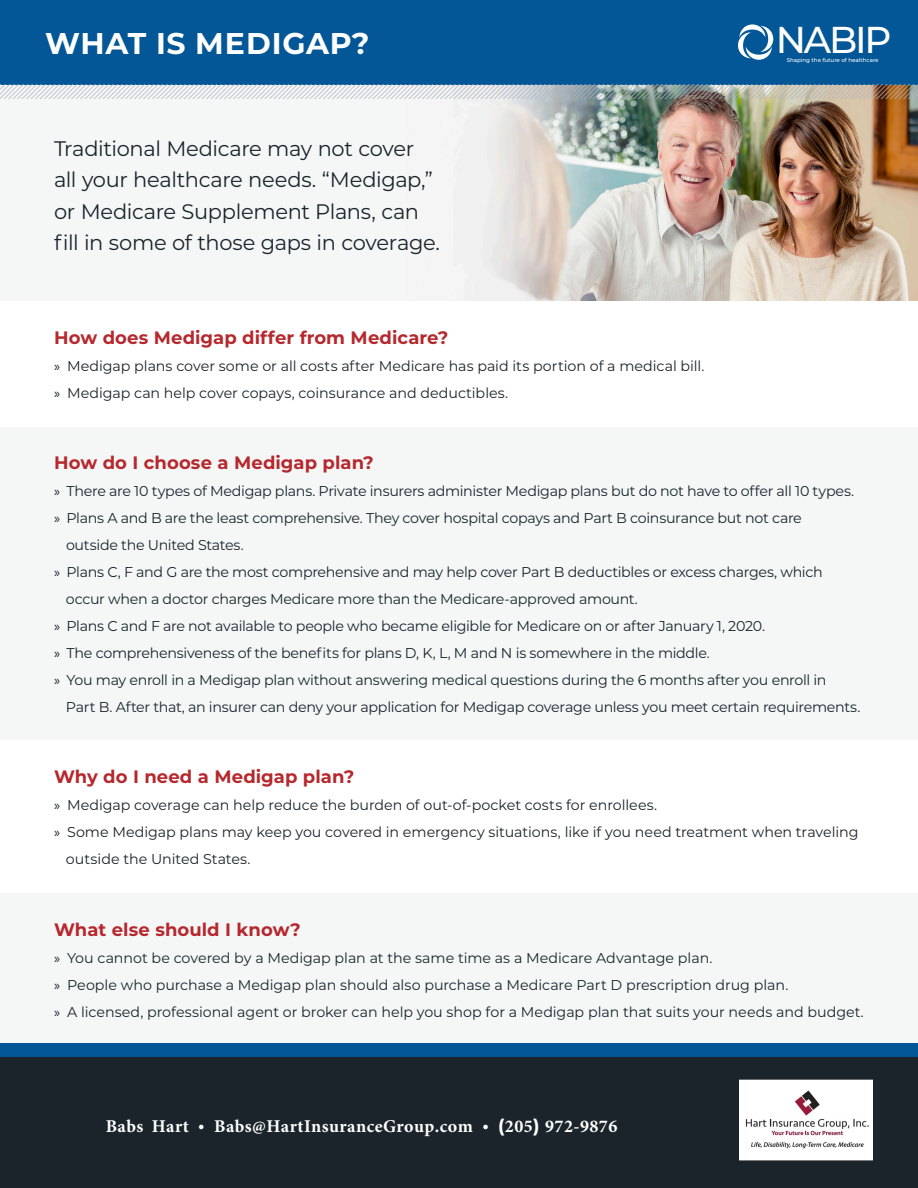
<style>
.page{position:relative;width:918px;height:1188px;background:#fff}
.page>*{position:absolute;margin:0;border:0;box-sizing:border-box;transform-origin:0 0}
.t1{font:500 37.35px "Montserrat";letter-spacing:-.06em;color:#fff}
.t2{font:700 30px "Montserrat";letter-spacing:.025em;color:#fff}
.big_copy{font:21px/31.5px "Montserrat";letter-spacing:-.02em;color:#1b242b}
.subhead{font:700 18px "Montserrat";letter-spacing:.005em;color:#b6282d}
.big_copy-2{font:700 18px "Minion Pro";letter-spacing:.025em;color:#fff}
.t3{font:14.25px/27px "Montserrat";letter-spacing:-.015em;color:#1b242b}
.t4{font:500 5.55px "Montserrat";color:#fff}
.s1{font-family:"Myriad Pro"}
.s2{font-style:italic}
.s3{font-family:"Montserrat"}
</style>
<div class="page">
<div style="left:0;top:427px;width:918px;height:313px;background:#f5f7f7"></div>
<div style="left:0;top:893px;width:918px;height:151px;background:#f5f7f7"></div>
<div style="left:0;top:85px;width:918px;height:216px;background:#f5f7f7"></div>
<img style="left:408px;top:98px;width:510px;height:203px">
<div style="left:0;top:0;width:918px;height:85px;background:#035796"></div>
<img style="left:0;top:85px;width:918px;height:13px">
<div style="left:0;top:1057px;width:918px;height:131px;background:#1b242b"></div>
<div style="left:0;top:1044px;width:918px;height:13px;background:#035796"></div>
<img style="left:740px;top:1079px;width:133px;height:82px">
<img style="left:740px;top:24px;width:20px;height:8px">
<img style="left:749px;top:52px;width:22px;height:8px">
<img style="left:760px;top:26px;width:13px;height:26px">
<img style="left:738px;top:32px;width:13px;height:26px">
<p class="t2" style="left:45px;top:22px;width:326px">WHAT IS MEDIGAP?</p>
<p class="big_copy" style="left:54px;top:132px;width:388px">Traditional Medicare may not cover all your healthcare needs. “Medigap,” or Medicare Supplement Plans, can fill in some of those gaps in coverage.</p>
<p class="subhead" style="left:54px;top:325px;width:396px">How does Medigap differ from Medicare?</p>
<p class="t3" style="left:54px;top:352px;width:652px"><span class="s1">»</span> Medigap plans cover some or all costs after Medicare has paid its portion of a medical bill.</p>
<p class="t3" style="left:54px;top:379px;width:456px"><span class="s1">»</span> Medigap can help cover copays, coinsurance and deductibles.</p>
<p class="t1" style="left:776px;top:14px;width:117px">NABIP</p>
<p class="t4" style="left:787px;top:56px;width:93px">Shaping the <span class="s2">future</span> of healthcare</p>
<p class="subhead" style="left:54px;top:450px;width:321px">How do I choose a Medigap plan?</p>
<p class="t3" style="left:54px;top:477px;width:802px"><span class="s1">»</span> There are 10 types of Medigap plans. Private insurers administer Medigap plans but do not have to offer all 10 types.</p>
<p class="t3" style="left:66px;top:504px;width:737px;text-indent:-12px"><span class="s1">»</span> Plans A and B are the least comprehensive. They cover hospital copays and Part B coinsurance but not care outside the United States.</p>
<p class="t3" style="left:66px;top:558px;width:758px;text-indent:-12px"><span class="s1">»</span> Plans C, F and G are the most comprehensive and may help cover Part B deductibles or excess charges, which occur when a doctor charges Medicare more than the Medicare-approved amount.</p>
<p class="t3" style="left:54px;top:612px;width:713px"><span class="s1">»</span> Plans C and F are not available to people who became eligible for Medicare on or after January 1, 2020.</p>
<p class="t3" style="left:54px;top:639px;width:657px"><span class="s1">»</span> The comprehensiveness of the benefits for plans D, K, L, M and N is somewhere in the middle.</p>
<p class="t3" style="left:66px;top:666px;width:796px;text-indent:-12px"><span class="s1">»</span> You may enroll in a Medigap plan without answering medical questions during the 6 months after you enroll in<br>Part B. After that, an insurer can deny your application for Medigap coverage unless you meet certain requirements.</p>
<p class="subhead" style="left:54px;top:764px;width:302px">Why do I need a Medigap plan?</p>
<p class="t3" style="left:54px;top:791px;width:605px"><span class="s1">»</span> Medigap coverage can help reduce the burden of out-of-pocket costs for enrollees.</p>
<p class="t3" style="left:66px;top:818px;width:794px;text-indent:-12px"><span class="s1">»</span> Some Medigap plans may keep you covered in emergency situations, like if you need treatment when traveling outside the United States.</p>
<p class="subhead" style="left:54px;top:916px;width:248px">What else should I know?</p>
<p class="t3" style="left:54px;top:944px;width:660px"><span class="s1">»</span> You cannot be covered by a Medigap plan at the same time as a Medicare Advantage plan.</p>
<p class="t3" style="left:54px;top:971px;width:736px"><span class="s1">»</span> People who purchase a Medigap plan should also purchase a Medicare Part D prescription drug plan.</p>
<p class="t3" style="left:54px;top:998px;width:811px"><span class="s1">»</span> A licensed, professional agent or broker can help you shop for a Medigap plan that suits your needs and budget.</p>
<p class="big_copy-2" style="left:106px;top:1114px;width:513px">Babs Hart <span class="s3">•</span> Babs@HartInsuranceGroup.com <span class="s3">• (</span>205<span class="s3">)</span> 972-9876</p>
</div>
